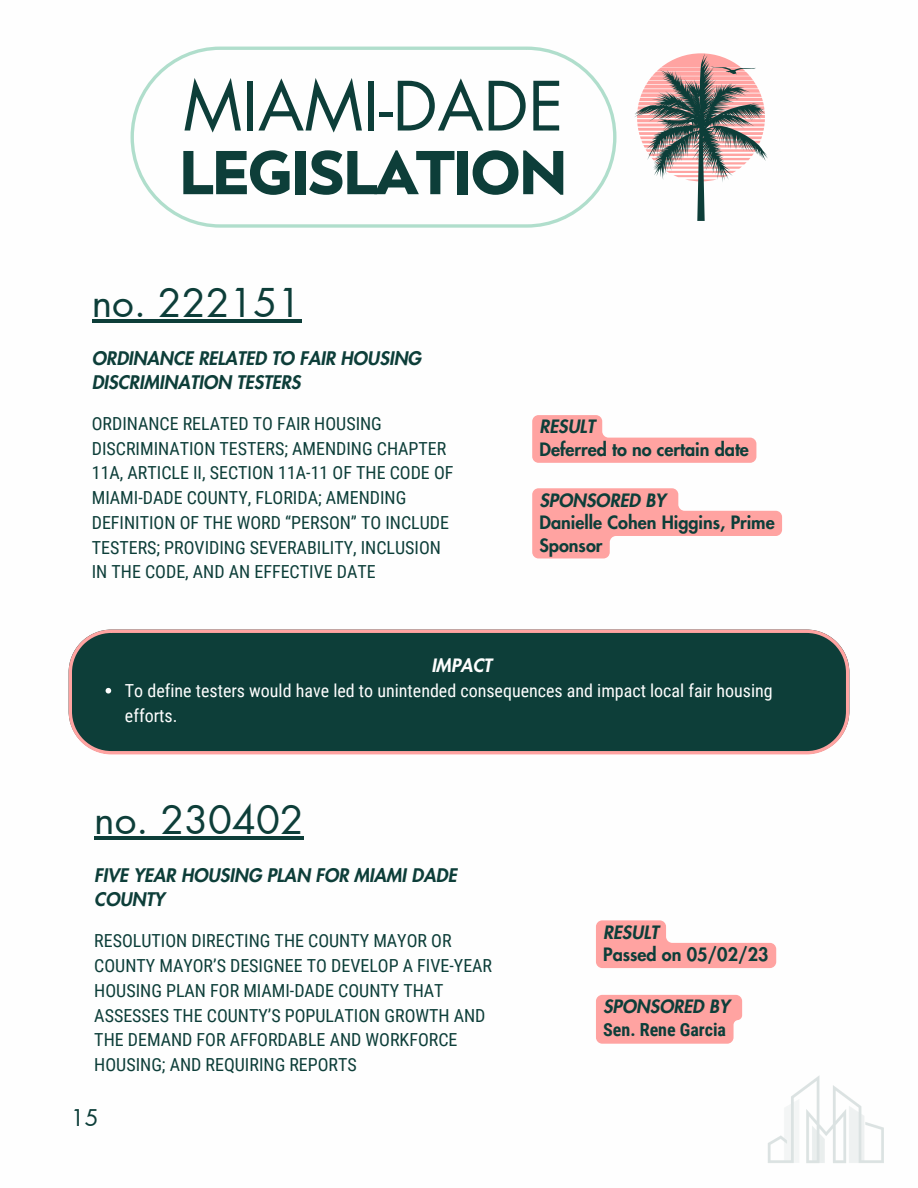
<style>
.page{position:relative;width:918px;height:1188px;background:#fff}
.page>*{position:absolute;margin:0;border:0;box-sizing:border-box;transform-origin:0 0}
.t1{font:66px "Futura LT Pro";color:#0d3e39}
.t2{font:900 61.5px "Facundo";letter-spacing:-.04em;color:#0d3e39}
.t3{font:38.85px "Futura LT Pro";color:#0d3e39}
.t4{font:22.5px "Futura LT Pro";color:#0d3e39}
.t5{font:italic 800 18.3px/23.7px "Futura LT Pro";color:#0d3e39}
.t6{font:18px/24.8px "Roboto Condensed";color:#0d3e39}
.t7{font:18px/24.8px "Roboto Condensed";color:#fefefe}
.t8{font:800 18px/22.5px "Futura LT Pro";color:#0d3e39}
.t9{font:italic 800 18px "Futura LT Pro";color:#0d3e39}
.t10{font:700 18px "Roboto Condensed";color:#0d3e39}
.t11{font:italic 800 18px "Futura LT Pro";color:#fefefe}
</style>
<div class="page">
<svg style="left:69px;top:630px;width:780px;height:124px;background:#1d4641"></svg>
<svg style="left:635px;top:53px;width:133px;height:168px"></svg>
<svg style="left:131px;top:47px;width:486px;height:181px"></svg>
<img style="left:768px;top:1075px;width:116px;height:88px">
<svg style="left:106px;top:688px;width:5px;height:6px"></svg>
<svg style="left:596px;top:920px;width:180px;height:48px"></svg>
<div style="left:596px;top:995px;width:146px;height:49px;background:#ffa3a1"></div>
<svg style="left:532px;top:415px;width:224px;height:48px"></svg>
<hr style="left:92px;top:319px;width:209px;height:4px;background:#0d3e39">
<svg style="left:532px;top:488px;width:250px;height:70px"></svg>
<hr style="left:94px;top:837px;width:210px;height:3px;background:#0d3e39">
<p class="t1" style="left:183px;top:76px;width:382px">MIAMI-DADE</p>
<p class="t2" style="left:179px;top:132px;width:391px">LEGISLATION</p>
<p class="t3" style="left:92px;top:285px;width:211px">no. 222151</p>
<p class="t5" style="left:92px;top:347px;width:331px">ORDINANCE RELATED TO FAIR HOUSING<br>DISCRIMINATION TESTERS</p>
<p class="t6" style="left:92px;top:411px;width:363px">ORDINANCE RELATED TO FAIR HOUSING DISCRIMINATION TESTERS; AMENDING CHAPTER 11A, ARTICLE II, SECTION 11A-11 OF THE CODE OF MIAMI-DADE COUNTY, FLORIDA; AMENDING DEFINITION OF THE WORD “PERSON” TO INCLUDE TESTERS; PROVIDING SEVERABILITY, INCLUSION IN THE CODE, AND AN EFFECTIVE DATE</p>
<p class="t11" style="left:431px;top:657px;width:62px">IMPACT</p>
<p class="t9" style="left:539px;top:418px;width:57px">RESULT</p>
<p class="t8" style="left:539px;top:439px;width:211px">Deferred to no certain date</p>
<p class="t9" style="left:539px;top:492px;width:128px">SPONSORED BY</p>
<p class="t8" style="left:539px;top:512px;width:237px">Danielle Cohen Higgins, Prime<br>Sponsor</p>
<p class="t7" style="left:125px;top:678px;width:649px">To define testers would have led to unintended consequences and impact local fair housing efforts.</p>
<p class="t3" style="left:94px;top:802px;width:211px">no. 230402</p>
<p class="t5" style="left:94px;top:865px;width:364px">FIVE YEAR HOUSING PLAN FOR MIAMI DADE<br>COUNTY</p>
<p class="t6" style="left:94px;top:929px;width:399px">RESOLUTION DIRECTING THE COUNTY MAYOR OR COUNTY MAYOR’S DESIGNEE TO DEVELOP A FIVE-YEAR HOUSING PLAN FOR MIAMI-DADE COUNTY THAT ASSESSES THE COUNTY’S POPULATION GROWTH AND THE DEMAND FOR AFFORDABLE AND WORKFORCE HOUSING; AND REQUIRING REPORTS</p>
<p class="t4" style="left:71px;top:1108px;width:29px">15</p>
<p class="t9" style="left:603px;top:924px;width:57px">RESULT</p>
<p class="t8" style="left:603px;top:944px;width:167px">Passed on 05/02/23</p>
<p class="t9" style="left:603px;top:998px;width:128px">SPONSORED BY</p>
<p class="t10" style="left:603px;top:1019px;width:124px">Sen. Rene Garcia</p>
</div>
